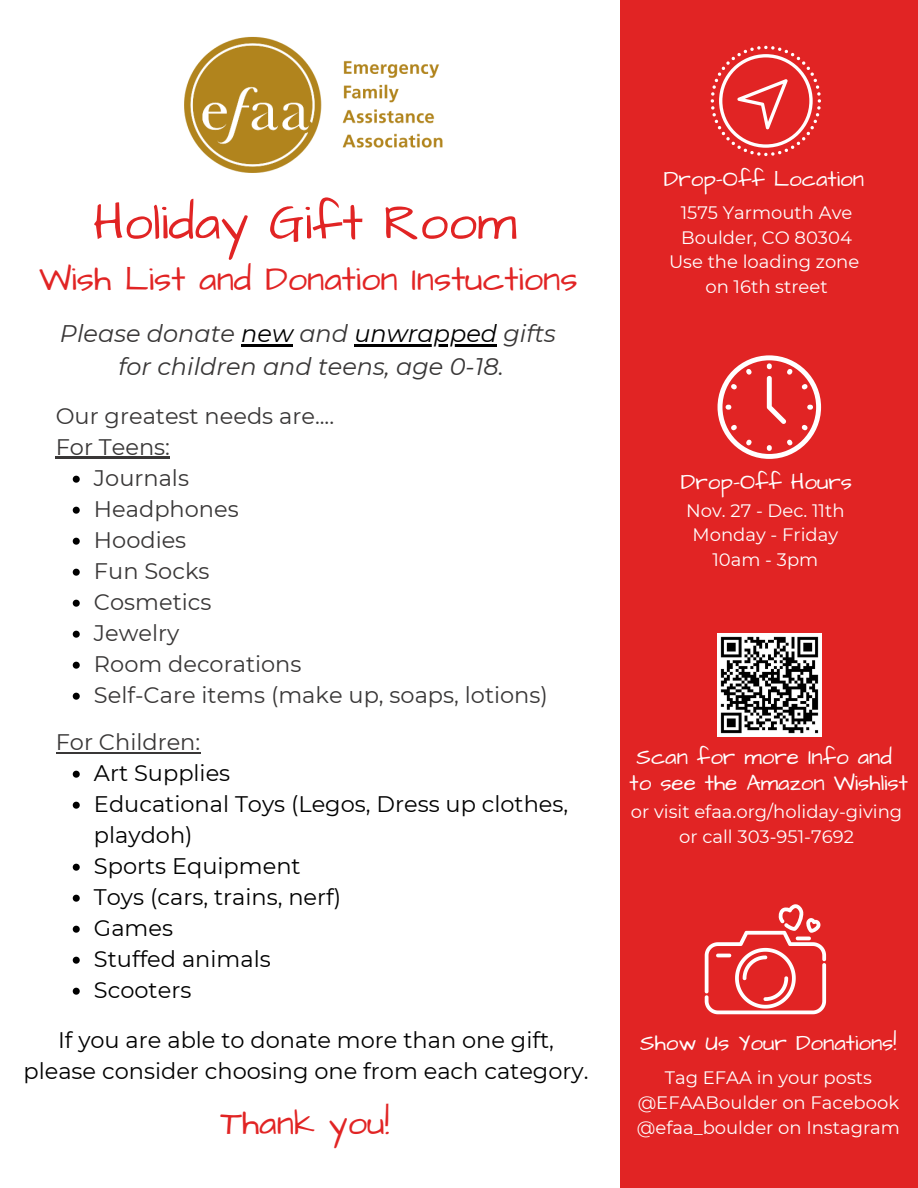
<style>
.page{position:relative;width:918px;height:1188px;background:#fff}
.page>*{position:absolute;margin:0;border:0;box-sizing:border-box;transform-origin:0 0}
.t1{font:51px "Architects Daughter";color:#e12424}
.t2{font:34.5px "Architects Daughter";color:#e12424}
.t3{font:italic 24px "Montserrat";color:#393737}
.t4{font:22.5px/31px "Montserrat";color:#000}
.t5{font:22.5px "Montserrat";color:#393737}
.t6{font:22.5px "Architects Daughter";color:#fff}
.t7{font:18px "Montserrat";color:#fff}
.s1{color:#000}
</style>
<div class="page">
<img style="left:184px;top:36px;width:259px;height:137px">
<div style="left:620px;top:0;width:298px;height:1188px;background:#e12424"></div>
<svg style="left:711px;top:46px;width:110px;height:110px"></svg>
<svg style="left:718px;top:355px;width:103px;height:104px"></svg>
<svg style="left:705px;top:904px;width:121px;height:110px"></svg>
<img style="left:718px;top:633px;width:103px;height:104px">
<hr style="left:241px;top:345px;width:52px;height:2px;background:#000">
<hr style="left:354px;top:345px;width:143px;height:2px;background:#000">
<hr style="left:56px;top:457px;width:114px;height:2px;background:#393737">
<svg style="left:73px;top:476px;width:7px;height:7px"></svg>
<svg style="left:73px;top:507px;width:7px;height:7px"></svg>
<svg style="left:73px;top:538px;width:7px;height:7px"></svg>
<svg style="left:73px;top:569px;width:7px;height:7px"></svg>
<svg style="left:73px;top:600px;width:7px;height:7px"></svg>
<svg style="left:73px;top:631px;width:7px;height:7px"></svg>
<svg style="left:73px;top:662px;width:7px;height:7px"></svg>
<svg style="left:73px;top:693px;width:7px;height:7px"></svg>
<svg style="left:73px;top:771px;width:7px;height:7px"></svg>
<svg style="left:73px;top:802px;width:7px;height:7px"></svg>
<svg style="left:73px;top:864px;width:7px;height:7px"></svg>
<svg style="left:73px;top:895px;width:7px;height:7px"></svg>
<svg style="left:73px;top:926px;width:7px;height:7px"></svg>
<svg style="left:73px;top:957px;width:7px;height:7px"></svg>
<svg style="left:73px;top:988px;width:7px;height:7px"></svg>
<hr style="left:56px;top:752px;width:144px;height:2px;background:#393737">
<p class="t1" style="left:93px;top:188px;width:425px">Holiday Gift Room</p>
<p class="t2" style="left:39px;top:256px;width:540px">Wish List and Donation Instuctions</p>
<p class="t3" style="left:60px;top:319px;width:498px">Please donate <span class="s1">new</span> and <span class="s1">unwrapped</span> gifts</p>
<p class="t3" style="left:118px;top:352px;width:387px">for children and teens, age 0-18.</p>
<p class="t5" style="left:56px;top:402px;width:280px">Our greatest needs are....</p>
<p class="t5" style="left:56px;top:433px;width:116px">For Teens:</p>
<p class="t5" style="left:94px;top:464px;width:97px">Journals</p>
<p class="t5" style="left:94px;top:495px;width:146px">Headphones</p>
<p class="t5" style="left:94px;top:526px;width:94px">Hoodies</p>
<p class="t5" style="left:94px;top:557px;width:117px">Fun Socks</p>
<p class="t5" style="left:94px;top:588px;width:119px">Cosmetics</p>
<p class="t5" style="left:94px;top:619px;width:87px">Jewelry</p>
<p class="t5" style="left:94px;top:650px;width:209px">Room decorations</p>
<p class="t5" style="left:94px;top:681px;width:455px">Self-Care items (make up, soaps, lotions)</p>
<p class="t5" style="left:56px;top:728px;width:146px">For Children:</p>
<p class="t4" style="left:94px;top:757px;width:138px">Art Supplies</p>
<p class="t4" style="left:94px;top:788px;width:476px">Educational Toys (Legos, Dress up clothes, playdoh)</p>
<p class="t4" style="left:94px;top:850px;width:208px">Sports Equipment</p>
<p class="t4" style="left:94px;top:881px;width:249px">Toys (cars, trains, nerf)</p>
<p class="t4" style="left:94px;top:912px;width:81px">Games</p>
<p class="t4" style="left:94px;top:943px;width:178px">Stuffed animals</p>
<p class="t4" style="left:94px;top:974px;width:99px">Scooters</p>
<p class="t4" style="left:58px;top:1025px;width:497px">If you are able to donate more than one gift,</p>
<p class="t4" style="left:23px;top:1055px;width:566px">please consider choosing one from each category.</p>
<p class="t2" style="left:221px;top:1100px;width:170px">Thank you!</p>
<p class="t6" style="left:664px;top:164px;width:202px">Drop-Off Location</p>
<p class="t7" style="left:681px;top:201px;width:173px">1575 Yarmouth Ave</p>
<p class="t7" style="left:681px;top:226px;width:172px">Boulder, CO 80304</p>
<p class="t7" style="left:669px;top:251px;width:192px">Use the loading zone</p>
<p class="t7" style="left:705px;top:276px;width:124px">on 16th street</p>
<p class="t6" style="left:681px;top:467px;width:173px">Drop-Off Hours</p>
<p class="t7" style="left:686px;top:499px;width:160px">Nov. 27 - Dec. 11th</p>
<p class="t7" style="left:693px;top:524px;width:147px">Monday - Friday</p>
<p class="t7" style="left:712px;top:549px;width:107px">10am - 3pm</p>
<p class="t6" style="left:637px;top:742px;width:257px">Scan for more Info and</p>
<p class="t6" style="left:630px;top:768px;width:280px">to see the Amazon Wishlist</p>
<p class="t7" style="left:631px;top:801px;width:273px">or visit efaa.org/holiday-giving</p>
<p class="t7" style="left:679px;top:825px;width:176px">or call 303-951-7692</p>
<p class="t6" style="left:640px;top:1027px;width:258px">Show Us Your Donations!</p>
<p class="t7" style="left:665px;top:1067px;width:209px">Tag EFAA in your posts</p>
<p class="t7" style="left:638px;top:1092px;width:263px">@EFAABoulder on Facebook</p>
<p class="t7" style="left:637px;top:1117px;width:265px">@efaa_boulder on Instagram</p>
</div>
